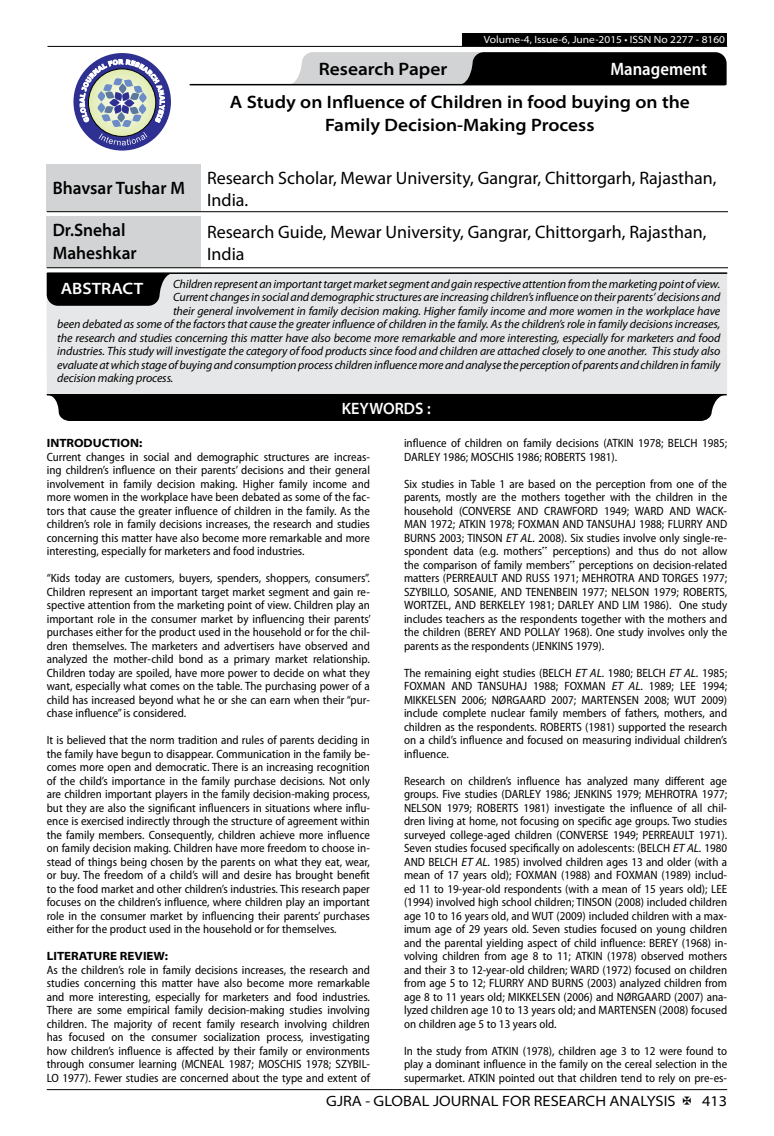
<style>
.page{position:relative;width:774px;height:1136px;background:#fff}
.page>*{position:absolute;margin:0;border:0;box-sizing:border-box;transform-origin:0 0}
.t1{font:18px/21.6px "Myriad Pro";color:#000}
.t2{font:600 semi-expanded 18px/23.4px "Myriad Pro";color:#000;text-align:center}
.t3{font:600 semi-expanded 18px/23.4px "Myriad Pro";color:#000;scale:.9 1}
.t4{font:600 semi-condensed 18px "Myriad Pro";color:#fff}
.t5{font:600 semi-expanded 16.5px "Myriad Pro";color:#fff;scale:.9 1}
.t6{font:600 semi-expanded 16.5px "Myriad Pro";color:#fff}
.t7{font:semi-expanded 15px "Myriad Pro";color:#000}
.t8{font:semi-condensed 12px/13.5px "Myriad Pro";color:#000;text-align:justify}
.t9{font:italic 12px "Myriad Pro";letter-spacing:-.01em;color:#000}
.t10{font:700 semi-expanded 12px "Myriad Pro";color:#000}
.t11{font:semi-expanded 10.5px "Myriad Pro";color:#fff}
.s1{font-style:italic;font-stretch:normal}
.s2{font-family:"Times New Roman";font-stretch:normal}
</style>
<div class="page">
<hr style="left:47px;top:1089px;width:680px;height:1px;background:#000">
<div style="left:462px;top:33px;width:265px;height:13px;background:#000"></div>
<hr style="left:47px;top:46px;width:680px;height:1px;background:#000">
<svg style="left:288px;top:52px;width:439px;height:33px;background:#5a5a5b"></svg>
<hr style="left:190px;top:84px;width:535px;height:1px;background:#000">
<div style="left:73px;top:53px;width:98px;height:97px;background:#2e3092;border-radius:50%"></div>
<svg style="left:80px;top:59px;width:85px;height:86px"></svg>
<div style="left:47px;top:164px;width:154px;height:48px;background:#d1d3d4"></div>
<hr style="left:47px;top:211px;width:154px;height:1px;background:#000">
<hr style="left:201px;top:211px;width:527px;height:1px;background:#000">
<div style="left:47px;top:216px;width:154px;height:52px;background:#d1d3d4"></div>
<hr style="left:47px;top:267px;width:154px;height:1px;background:#000">
<hr style="left:201px;top:267px;width:527px;height:1px;background:#000">
<div style="left:47px;top:272px;width:680px;height:122px;background:#e6e7e8"></div>
<hr style="left:47px;top:272px;width:680px;height:2px;background:#000">
<svg style="left:47px;top:274px;width:123px;height:32px;background:#141414"></svg>
<div style="left:47px;top:394px;width:679px;height:27px;background:#000"></div>
<div style="left:82px;top:401px;width:609px;height:13px;background:#000"></div>
<p class="t11" style="left:484px;top:34px;width:243px">Volume-4, Issue-6, June-2015 • ISSN No 2277 - 8160</p>
<h1 class="t2" style="left:319px;top:58px;width:130px">Research Paper</h1>
<h1 class="t4" style="left:610px;top:59px;width:98px">Management</h1>
<h1 class="t2" style="left:230px;top:91px;width:461px">A Study on Influence of Children in food buying on the<br>Family Decision-Making Process</h1>
<h1 class="t3" style="left:53px;top:176px;width:149px">Bhavsar Tushar M</h1>
<h1 class="t1" style="left:207px;top:167px;width:511px">Research Scholar, Mewar University, Gangrar, Chittorgarh, Rajasthan,<br>India.</h1>
<h1 class="t3" style="left:53px;top:218px;width:95px">Dr.Snehal<br>Maheshkar</h1>
<h1 class="t1" style="left:207px;top:221px;width:501px">Research Guide, Mewar University, Gangrar, Chittorgarh, Rajasthan,<br>India</h1>
<p class="t9" style="left:173px;top:277px;width:549px">Children represent an important target market segment and gain respective attention from the marketing point of view.</p>
<p class="t9" style="left:173px;top:291px;width:549px">Current changes in social and demographic structures are increasing children’s influence on their parents’ decisions and</p>
<p class="t9" style="left:173px;top:304px;width:549px">their general involvement in family decision making. Higher family income and more women in the workplace have</p>
<p class="t9" style="left:57px;top:318px;width:664px">been debated as some of the factors that cause the greater influence of children in the family. As the children’s role in family decisions increases,</p>
<p class="t9" style="left:57px;top:331px;width:664px">the research and studies concerning this matter have also become more remarkable and more interesting, especially for marketers and food</p>
<p class="t9" style="left:57px;top:345px;width:664px">industries. This study will investigate the category of food products since food and children are attached closely to one another. This study also</p>
<p class="t9" style="left:57px;top:358px;width:664px">evaluate at which stage of buying and consumption process children influence more and analyse the perception of parents and children in family</p>
<p class="t9" style="left:57px;top:372px;width:118px">decision making process.</p>
<h2 class="t6" style="left:61px;top:279px;width:84px">ABSTRACT</h2>
<h2 class="t5" style="left:342px;top:399px;width:100px">KEYWORDS :</h2>
<p class="t10" style="left:47px;top:436px;width:97px">INTRODUCTION:</p>
<p class="t8" style="left:47px;top:450px;width:325px">Current changes in social and demographic structures are increas&shy;ing children’s influence on their parents’ decisions and their general involvement in family decision making. Higher family income and more women in the workplace have been debated as some of the fac&shy;tors that cause the greater influence of children in the family. As the children’s role in family decisions increases, the research and studies concerning this matter have also become more remarkable and more interesting, especially for marketers and food industries.</p>
<p class="t8" style="left:47px;top:571px;width:326px">“Kids today are customers, buyers, spenders, shoppers, consumers”.<br>Children represent an important target market segment and gain re&shy;spective attention from the marketing point of view. Children play an important role in the consumer market by influencing their parents’ purchases either for the product used in the household or for the chil&shy;dren themselves. The marketers and advertisers have observed and analyzed the mother-child bond as a primary market relationship.<br>Children today are spoiled, have more power to decide on what they want, especially what comes on the table. The purchasing power of a child has increased beyond what he or she can earn when their “pur&shy;chase influence” is considered.</p>
<p class="t8" style="left:47px;top:733px;width:325px">It is believed that the norm tradition and rules of parents deciding in the family have begun to disappear. Communication in the family be&shy;comes more open and democratic. There is an increasing recognition of the child’s importance in the family purchase decisions. Not only are children important players in the family decision-making process, but they are also the significant influencers in situations where influ&shy;ence is exercised indirectly through the structure of agreement within the family members. Consequently, children achieve more influence on family decision making. Children have more freedom to choose in&shy;stead of things being chosen by the parents on what they eat, wear, or buy. The freedom of a child’s will and desire has brought benefit to the food market and other children’s industries. This research paper focuses on the children’s influence, where children play an important role in the consumer market by influencing their parents’ purchases either for the product used in the household or for themselves.</p>
<p class="t10" style="left:47px;top:949px;width:123px">LITERATURE REVIEW:</p>
<p class="t8" style="left:47px;top:963px;width:325px">As the children’s role in family decisions increases, the research and studies concerning this matter have also become more remarkable and more interesting, especially for marketers and food industries.<br>There are some empirical family decision-making studies involving children. The majority of recent family research involving children has focused on the consumer socialization process, investigating how children’s influence is affected by their family or environments through consumer learning (MCNEAL 1987; MOSCHIS 1978; SZYBIL-LO 1977). Fewer studies are concerned about the type and extent of</p>
<p class="t8" style="left:404px;top:436px;width:325px">influence of children on family decisions (ATKIN 1978; BELCH 1985;<br>DARLEY 1986; MOSCHIS 1986; ROBERTS 1981).</p>
<p class="t8" style="left:404px;top:477px;width:325px">Six studies in Table 1 are based on the perception from one of the parents, mostly are the mothers together with the children in the household (CONVERSE AND CRAWFORD 1949; WARD AND WACK-MAN 1972; ATKIN 1978; FOXMAN AND TANSUHAJ 1988; FLURRY AND BURNS 2003; TINSON <span class="s1">ET AL.</span> 2008). Six studies involve only single-re&shy;spondent data (e.g. mothers<span class="s2">‟</span> perceptions) and thus do not allow the comparison of family members<span class="s2">‟</span> perceptions on decision-related matters (PERREAULT AND RUSS 1971; MEHROTRA AND TORGES 1977; SZYBILLO, SOSANIE, AND TENENBEIN 1977; NELSON 1979; ROBERTS, WORTZEL, AND BERKELEY 1981; DARLEY AND LIM 1986). One study includes teachers as the respondents together with the mothers and the children (BEREY AND POLLAY 1968). One study involves only the parents as the respondents (JENKINS 1979).</p>
<p class="t8" style="left:404px;top:666px;width:325px">The remaining eight studies (BELCH <span class="s1">ET AL.</span> 1980; BELCH <span class="s1">ET AL.</span> 1985; FOXMAN AND TANSUHAJ 1988; FOXMAN <span class="s1">ET AL.</span> 1989; LEE 1994; MIKKELSEN 2006; NØRGAARD 2007; MARTENSEN 2008; WUT 2009) include complete nuclear family members of fathers, mothers, and children as the respondents. ROBERTS (1981) supported the research on a child’s influence and focused on measuring individual children’s influence.</p>
<p class="t8" style="left:404px;top:774px;width:325px">Research on children’s influence has analyzed many different age groups. Five studies (DARLEY 1986; JENKINS 1979; MEHROTRA 1977; NELSON 1979; ROBERTS 1981) investigate the influence of all chil&shy;dren living at home, not focusing on specific age groups. Two studies surveyed college-aged children (CONVERSE 1949; PERREAULT 1971).<br>Seven studies focused specifically on adolescents: (BELCH <span class="s1">ET AL.</span> 1980<br>AND BELCH <span class="s1">ET AL.</span> 1985) involved children ages 13 and older (with a mean of 17 years old); FOXMAN (1988) and FOXMAN (1989) includ&shy;ed 11 to 19-year-old respondents (with a mean of 15 years old); LEE (1994) involved high school children; TINSON (2008) included children age 10 to 16 years old, and WUT (2009) included children with a max&shy;imum age of 29 years old. Seven studies focused on young children and the parental yielding aspect of child influence: BEREY (1968) in&shy;volving children from age 8 to 11; ATKIN (1978) observed mothers and their 3 to 12-year-old children; WARD (1972) focused on children from age 5 to 12; FLURRY AND BURNS (2003) analyzed children from age 8 to 11 years old; MIKKELSEN (2006) and NØRGAARD (2007) ana&shy;lyzed children age 10 to 13 years old; and MARTENSEN (2008) focused on children age 5 to 13 years old.</p>
<p class="t8" style="left:404px;top:1044px;width:325px">In the study from ATKIN (1978), children age 3 to 12 were found to play a dominant influence in the family on the cereal selection in the supermarket. ATKIN pointed out that children tend to rely on pre-es-</p>
<p class="t7" style="left:326px;top:1092px;width:351px">GJRA - GLOBAL JOURNAL FOR RESEARCH ANALYSIS</p>
<p class="t7" style="left:702px;top:1092px;width:27px">413</p>
</div>
